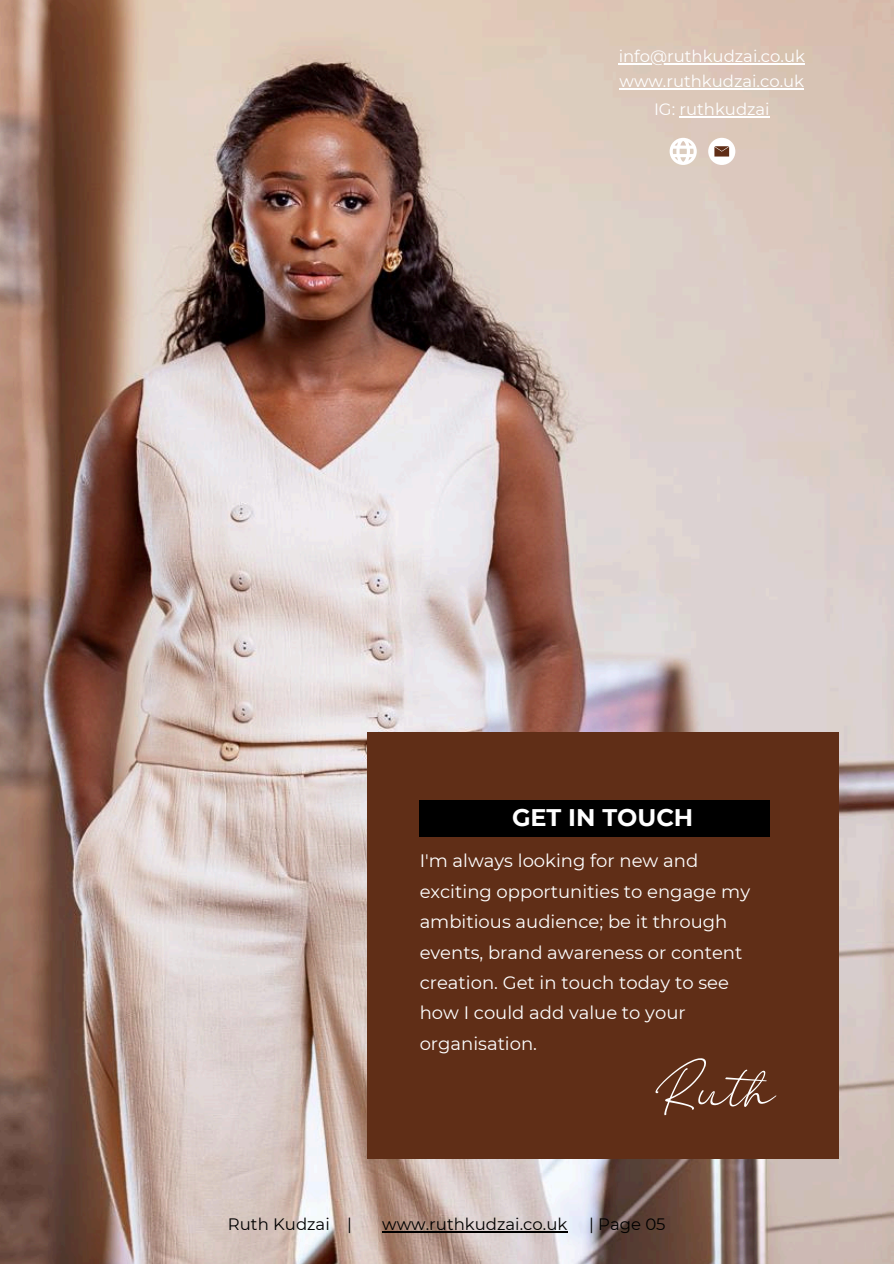
<style>
.page{position:relative;width:894px;height:1264px;background:#fff}
.page>*{position:absolute;margin:0;border:0;box-sizing:border-box;transform-origin:0 0}
.t1{font:122.4px "The Bigmaker";color:#fff}
.t2{font:700 24px "Montserrat";color:#fff}
.t3{font:18px/30.3px "Montserrat";color:#fff}
.t4{font:16.5px "Montserrat";color:#fff}
.t5{font:16.5px "Montserrat";color:#000}
</style>
<div class="page">
<img style="left:0;top:0;width:893px;height:1263px">
<div style="left:366px;top:732px;width:472px;height:427px;background:#602e17"></div>
<div style="left:419px;top:800px;width:351px;height:36px;background:#000"></div>
<div style="left:708px;top:138px;width:27px;height:27px;background:#fff;border-radius:50%"></div>
<svg style="left:714px;top:146px;width:15px;height:10px"></svg>
<svg style="left:669px;top:138px;width:27px;height:27px"></svg>
<hr style="left:619px;top:88px;width:185px;height:1px;background:#fff">
<hr style="left:618px;top:63px;width:186px;height:1px;background:#fff">
<hr style="left:679px;top:116px;width:90px;height:1px;background:#fff">
<hr style="left:382px;top:1230px;width:185px;height:2px;background:#000">
<p class="t4" style="left:618px;top:46px;width:188px">info@ruthkudzai.co.uk</p>
<p class="t4" style="left:653px;top:99px;width:117px">IG: ruthkudzai</p>
<p class="t4" style="left:619px;top:71px;width:186px">www.ruthkudzai.co.uk</p>
<p class="t2" style="left:512px;top:802px;width:183px">GET IN TOUCH</p>
<p class="t3" style="left:419px;top:845px;width:332px">I'm always looking for new and exciting opportunities to engage my ambitious audience; be it through events, brand awareness or content creation. Get in touch today to see how I could add value to your organisation.</p>
<p class="t1" style="left:659px;top:1028px;width:121px;rotate:4deg">Ruth</p>
<h2 class="t5" style="left:228px;top:1213px;width:125px">Ruth Kudzai |</h2>
<h2 class="t5" style="left:382px;top:1213px;width:186px">www.ruthkudzai.co.uk</h2>
<h2 class="t5" style="left:589px;top:1213px;width:78px">| Page 05</h2>
</div>
